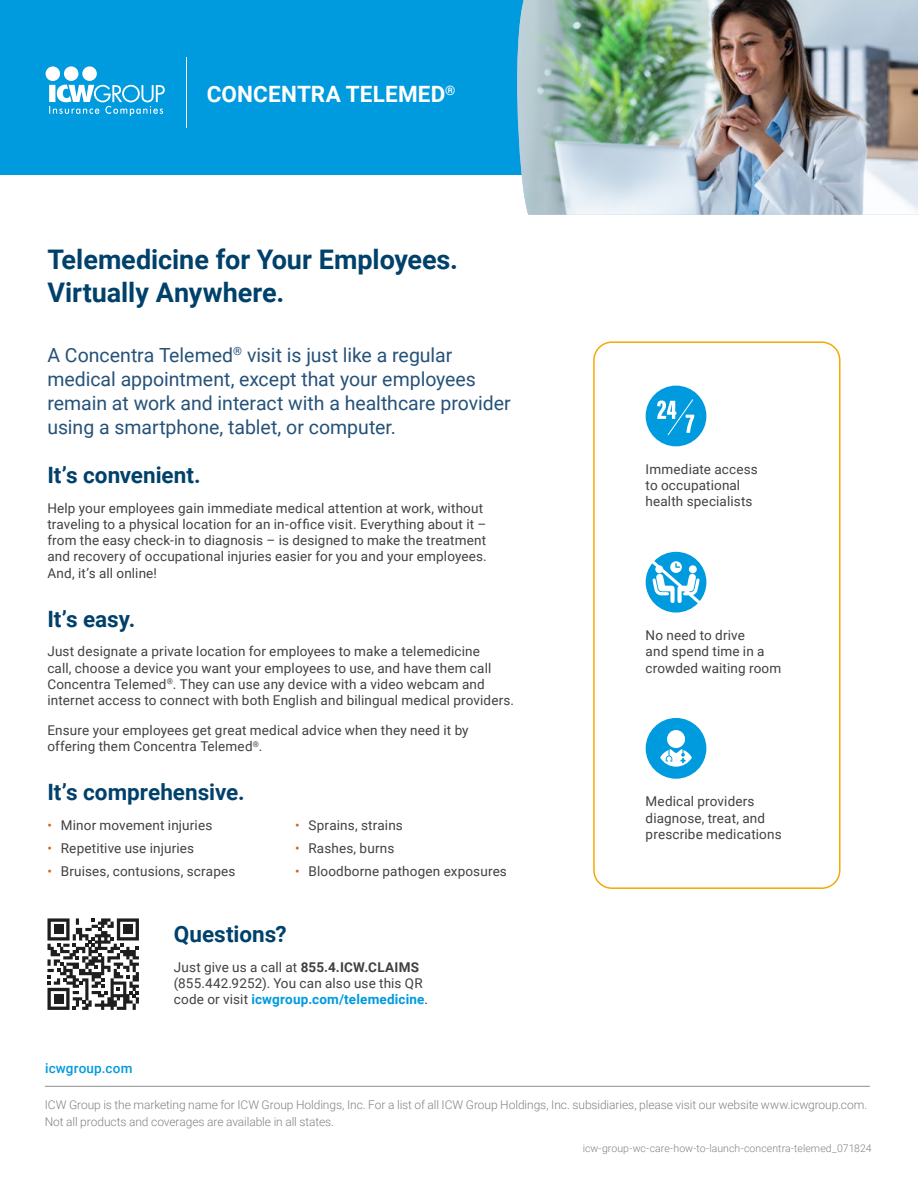
<style>
.page{position:relative;width:918px;height:1188px;background:#fff}
.page>*{position:absolute;margin:0;border:0;box-sizing:border-box;transform-origin:0 0}
.t1{font:700 27px/32.4px "Roboto";color:#00416b}
.t2{font:700 22.5px "Roboto";color:#00416b}
.t3{font:700 22.5px "Roboto";letter-spacing:.005em;color:#fff}
.t4{font:19.5px/24px "Roboto";color:#265279}
.t5{font:13.5px/16.2px "Roboto";letter-spacing:.01em;color:#414042}
.t6{font:500 13.5px "Roboto";letter-spacing:.015em;color:#009ade}
.t7{font:300 12px/16.5px "Roboto";letter-spacing:-.005em;color:#808285}
.t8{font:300 10.5px "Roboto";letter-spacing:.005em;color:#808285}
.s1{color:#db6015}
.s2{font-weight:700}
.s3{font-weight:700;color:#009ade}
</style>
<div class="page">
<div style="left:0;top:0;width:710px;height:175px;background:#009ade"></div>
<hr style="left:45px;top:1086px;width:825px;height:1px;background:#8a8c8e">
<img style="left:517px;top:0;width:401px;height:215px">
<hr style="left:186px;top:57px;width:1px;height:71px;background:#fff">
<svg style="left:46px;top:66px;width:119px;height:50px"></svg>
<div style="left:593px;top:341px;width:248px;height:548px;border:2px solid #f6a800;border-radius:18px"></div>
<svg style="left:47px;top:918px;width:92px;height:92px"></svg>
<div style="left:54px;top:994px;width:9px;height:10px;background:#1e1e1e"></div>
<div style="left:646px;top:386px;width:60px;height:60px;background:#009ade;border-radius:50%"></div>
<svg style="left:657px;top:399px;width:37px;height:36px"></svg>
<div style="left:646px;top:718px;width:60px;height:61px;background:#009ade;border-radius:50%"></div>
<svg style="left:660px;top:730px;width:32px;height:37px"></svg>
<svg style="left:646px;top:552px;width:60px;height:61px"></svg>
<h2 class="t3" style="left:207px;top:78px;width:250px">CONCENTRA TELEMED<sup>®</sup></h2>
<h1 class="t1" style="left:47px;top:243px;width:412px">Telemedicine for Your Employees.<br>Virtually Anywhere.</h1>
<h3 class="t4" style="left:47px;top:342px;width:465px">A Concentra Telemed<sup>®</sup> visit is just like a regular medical appointment, except that your employees remain at work and interact with a healthcare provider using a smartphone, tablet, or computer.</h3>
<h2 class="t2" style="left:47px;top:459px;width:155px">It’s convenient.</h2>
<p class="t5" style="left:47px;top:499px;width:441px">Help your employees gain immediate medical attention at work, without traveling to a physical location for an in-office visit. Everything about it – from the easy check-in to diagnosis – is designed to make the treatment and recovery of occupational injuries easier for you and your employees.<br>And, it’s all online!</p>
<h2 class="t2" style="left:47px;top:603px;width:89px">It’s easy.</h2>
<p class="t5" style="left:47px;top:643px;width:468px">Just designate a private location for employees to make a telemedicine<br>call, choose a device you want your employees to use, and have them call Concentra Telemed<sup>®</sup>. They can use any device with a video webcam and internet access to connect with both English and bilingual medical providers.</p>
<p class="t5" style="left:47px;top:721px;width:423px">Ensure your employees get great medical advice when they need it by offering them Concentra Telemed<sup>®</sup>.</p>
<h2 class="t2" style="left:47px;top:776px;width:199px">It’s comprehensive.</h2>
<p class="t5" style="left:47px;top:817px;width:166px"><span class="s1">•</span> Minor movement injuries</p>
<p class="t5" style="left:47px;top:839px;width:148px"><span class="s1">•</span> Repetitive use injuries</p>
<p class="t5" style="left:47px;top:862px;width:190px"><span class="s1">•</span> Bruises, contusions, scrapes</p>
<p class="t5" style="left:295px;top:817px;width:109px"><span class="s1">•</span> Sprains, strains</p>
<p class="t5" style="left:295px;top:839px;width:101px"><span class="s1">•</span> Rashes, burns</p>
<p class="t5" style="left:295px;top:862px;width:213px"><span class="s1">•</span> Bloodborne pathogen exposures</p>
<h2 class="t2" style="left:174px;top:918px;width:114px">Questions?</h2>
<p class="t5" style="left:174px;top:958px;width:256px">Just give us a call at <span class="s2">855.4.ICW.CLAIMS </span>(855.442.9252). You can also use this QR code or visit <span class="s3">icwgroup.com/telemedicine</span>.</p>
<p class="t5" style="left:646px;top:461px;width:114px">Immediate access to occupational health specialists</p>
<p class="t5" style="left:646px;top:627px;width:137px">No need to drive<br>and spend time in a crowded waiting room</p>
<p class="t5" style="left:646px;top:793px;width:138px">Medical providers diagnose, treat, and prescribe medications</p>
<p class="t6" style="left:45px;top:1059px;width:89px">icwgroup.com</p>
<p class="t7" style="left:45px;top:1097px;width:824px">ICW Group is the marketing name for ICW Group Holdings, Inc. For a list of all ICW Group Holdings, Inc. subsidiaries, please visit our website www.icwgroup.com.<br>Not all products and coverages are available in all states.</p>
<p class="t8" style="left:583px;top:1141px;width:290px">icw-group-wc-care-how-to-launch-concentra-telemed_071824</p>
</div>
